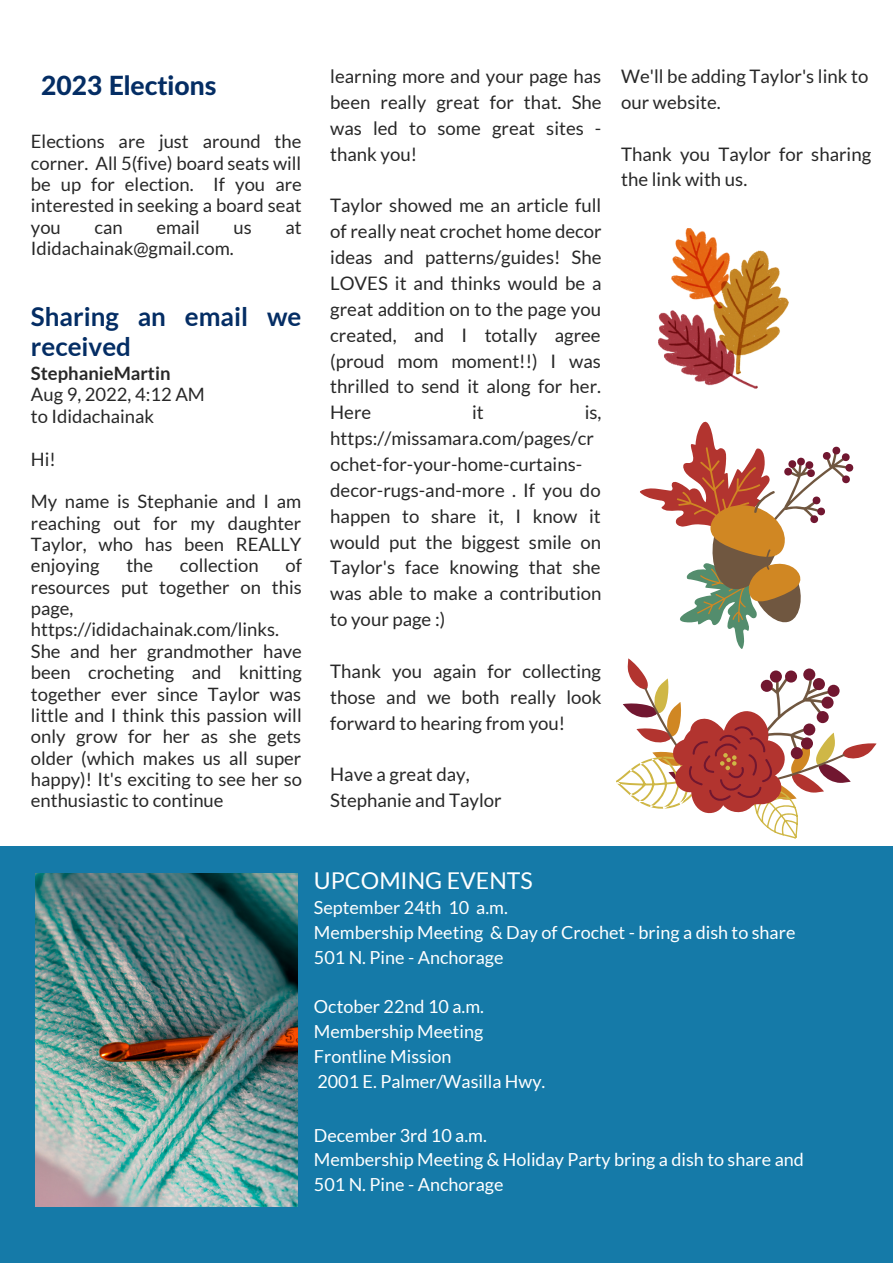
<style>
.page{position:relative;width:893px;height:1264px;background:#fff}
.page>*{position:absolute;margin:0;border:0;box-sizing:border-box;transform-origin:0 0}
.t1{font:800 26.4px "Lato Latin";color:#042d64}
.t2{font:700 25.95px/30.3px "Lato";color:#042d64}
.t3{font:23.1px "Lato";color:#fff}
.t4{font:18.6px/25.8px "Lato";color:#282828}
.t5{font:18.45px/21.3px "Lato";color:#282828;text-align:justify}
.t6{font:700 18.45px "Lato";color:#282828}
.t7{font:18px/24.8px "Lato";color:#fff}
</style>
<div class="page">
<div style="left:0;top:846px;width:892px;height:416px;background:#157aa8"></div>
<img style="left:36px;top:873px;width:262px;height:333px">
<img style="left:658px;top:228px;width:130px;height:160px">
<svg style="left:616px;top:658px;width:260px;height:180px"></svg>
<svg style="left:640px;top:421px;width:213px;height:228px"></svg>
<h1 class="t1" style="left:41px;top:74px;width:177px">2023 Elections</h1>
<p class="t5" style="left:31px;top:130px;width:272px">Elections are just around the corner. All 5(five) board seats will be up for election. If you are interested in seeking a board seat you</p>
<p class="t5" style="left:94px;top:216px;width:30px">can</p>
<p class="t5" style="left:156px;top:216px;width:45px">email</p>
<p class="t5" style="left:233px;top:216px;width:20px">us</p>
<p class="t5" style="left:285px;top:216px;width:18px">at</p>
<p class="t5" style="left:31px;top:237px;width:204px">Ididachainak@gmail.com.</p>
<h2 class="t2" style="left:31px;top:301px;width:272px">Sharing an email we received</h2>
<p class="t6" style="left:31px;top:362px;width:141px">StephanieMartin</p>
<p class="t5" style="left:31px;top:383px;width:175px">Aug 9, 2022, 4:12 AM to Ididachainak</p>
<p class="t5" style="left:31px;top:447px;width:26px">Hi!</p>
<p class="t5" style="left:31px;top:490px;width:272px">My name is Stephanie and I am reaching out for my daughter Taylor, who has been REALLY enjoying</p>
<p class="t5" style="left:126px;top:554px;width:28px">the</p>
<p class="t5" style="left:180px;top:554px;width:80px">collection</p>
<p class="t5" style="left:31px;top:554px;width:272px;text-align:left;text-indent:254px">of resources put together on this page, https://ididachainak.com/links.<br>She and her grandmother have been crocheting and knitting together ever since Taylor was little and I think this passion will only grow for her as she gets older (which makes us all super happy)! It's exciting to see her so enthusiastic to continue</p>
<p class="t4" style="left:330px;top:63px;width:273px;text-align:justify">learning more and your page has been really great for that. She was led to some great sites - thank you!</p>
<p class="t4" style="left:330px;top:192px;width:273px;text-align:justify">Taylor showed me an article full of really neat crochet home decor ideas and patterns/guides! She LOVES it and thinks would be a great addition on to the page you created, and I totally agree (proud mom moment!!) I was thrilled to send it along for her.<br>Here</p>
<p class="t4" style="left:330px;top:399px;width:273px;text-indent:254px">is, https://missamara.com/pages/cr ochet-for-your-home-curtains&shy;decor-rugs-and-more . If you do happen to share it, I know it would put the biggest smile on<br>Taylor's face knowing that she was able to make a contribution to your page :)</p>
<p class="t4" style="left:330px;top:657px;width:273px;text-align:justify">Thank you again for collecting those and we both really look forward to hearing from you!</p>
<p class="t4" style="left:330px;top:761px;width:173px">Have a great day,<br>Stephanie and Taylor</p>
<p class="t4" style="left:472px;top:399px;width:13px">it</p>
<p class="t4" style="left:621px;top:63px;width:249px">We'll be adding Taylor's link to our website.</p>
<p class="t4" style="left:621px;top:140px;width:251px">Thank you Taylor for sharing the link with us.</p>
<p class="t3" style="left:314px;top:865px;width:220px">UPCOMING EVENTS</p>
<p class="t7" style="left:314px;top:895px;width:483px">September 24th 10 a.m.<br>Membership Meeting &amp; Day of Crochet - bring a dish to share<br>501 N. Pine - Anchorage</p>
<p class="t7" style="left:314px;top:994px;width:233px">October 22nd 10 a.m.<br>Membership Meeting<br>Frontline Mission<br>2001 E. Palmer/Wasilla Hwy.</p>
<p class="t7" style="left:314px;top:1122px;width:491px">December 3rd 10 a.m.<br>Membership Meeting &amp; Holiday Party bring a dish to share and<br>501 N. Pine - Anchorage</p>
</div>
